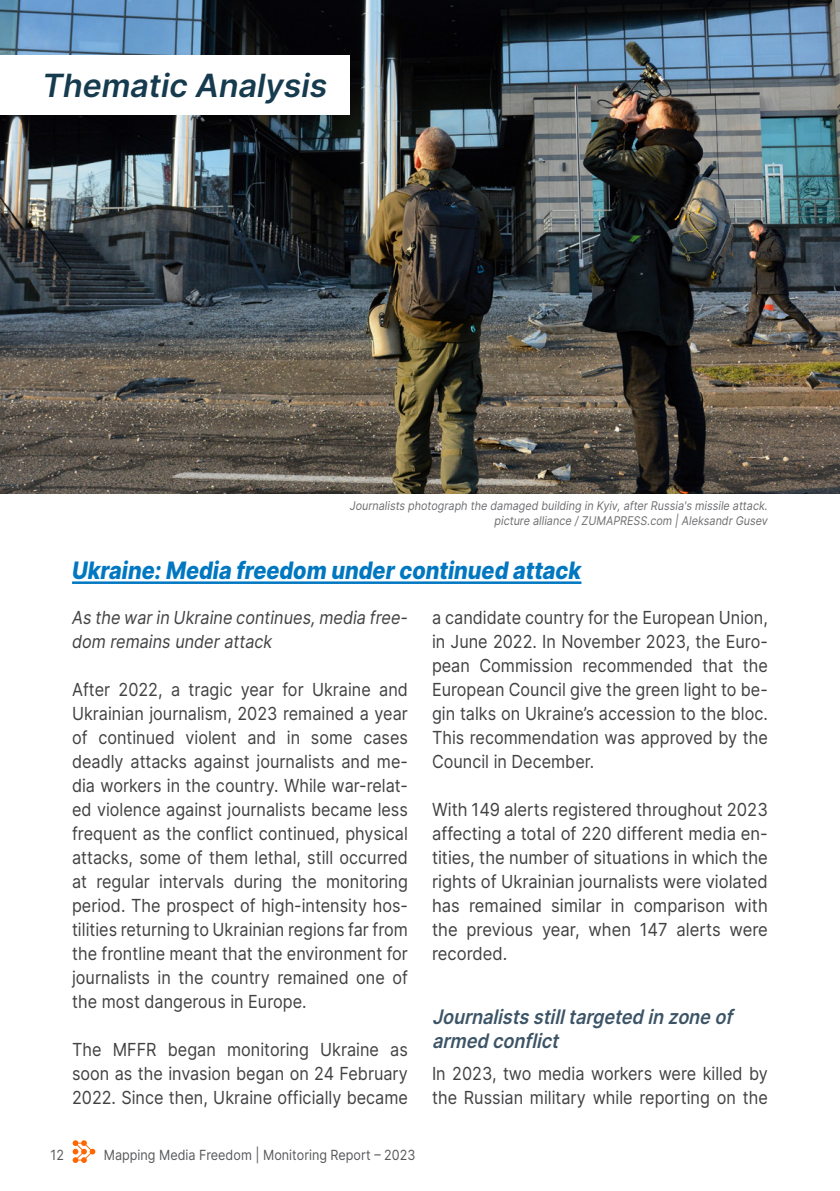
<style>
.page{position:relative;width:840px;height:1191px;background:#fff}
.page>*{position:absolute;margin:0;border:0;box-sizing:border-box;transform-origin:0 0}
.t1{font:italic 600 32px "Inter";color:#163b4e}
.t2{font:italic 800 24px "Inter";color:#0077c1;scale:.9 1}
.t3{font:italic 600 20px/24px "Inter";color:#3c5466;scale:.9 1}
.t4{font:18px/24px "Inter";color:#414042;text-align:justify;scale:.9 1}
.t5{font:18px/24px "Inter";color:#414042;text-align:justify;scale:.92 1}
.t6{font:italic 18px/24px "Inter";color:#414042;scale:.9 1}
.t7{font:14px "Inter";color:#58595b;scale:.9 1}
.BU{font:italic 12px "Inter";color:#6d6e71;scale:.9 1}
</style>
<div class="page">
<svg style="left:73px;top:1140px;width:22px;height:23px"></svg>
<img style="left:0;top:0;width:839px;height:493px">
<hr style="left:72px;top:581px;width:509px;height:3px;background:#0077c1">
<div style="left:0;top:56px;width:349px;height:59px;background:#fff"></div>
<h1 class="t1" style="left:42px;top:62px;width:287px">Thematic Analysis</h1>
<p class="BU" style="left:349px;top:497px;width:465px">Journalists photograph the damaged building in Kyiv, after Russia's missile attack.</p>
<p class="BU" style="left:494px;top:512px;width:305px">picture alliance / ZUMAPRESS.com | Aleksandr Gusev</p>
<h2 class="t2" style="left:72px;top:552px;width:567px">Ukraine: Media freedom under continued attack</h2>
<p class="t6" style="left:72px;top:605px;width:374px">As the war in Ukraine continues, media free&shy;dom remains under attack</p>
<p class="t4" style="left:72px;top:677px;width:374px">After 2022, a tragic year for Ukraine and Ukrainian journalism, 2023 remained a year of continued violent and in some cases deadly attacks against journalists and me&shy;dia workers in the country. While war-relat&shy;ed violence against journalists became less frequent as the conflict continued, physical attacks, some of them lethal, still occurred at regular intervals during the monitoring period. The prospect of high-intensity hos&shy;tilities returning to Ukrainian regions far from the frontline meant that the environment for journalists in the country remained one of the most dangerous in Europe.</p>
<p class="t4" style="left:72px;top:1037px;width:374px">The MFFR began monitoring Ukraine as soon as the invasion began on 24 February 2022. Since then, Ukraine officially became</p>
<p class="t4" style="left:432px;top:605px;width:374px">a candidate country for the European Union, in June 2022. In November 2023, the Euro&shy;pean Commission recommended that the European Council give the green light to be&shy;gin talks on Ukraine’s accession to the bloc.<br>This recommendation was approved by the Council in December.</p>
<p class="t5" style="left:432px;top:797px;width:366px">With 149 alerts registered throughout 2023 affecting a total of 220 different media en&shy;tities, the number of situations in which the rights of Ukrainian journalists were violated has remained similar in comparison with the previous year, when 147 alerts were recorded.</p>
<h3 class="t3" style="left:432px;top:1004px;width:341px">Journalistsstilltargeted inzoneof armed conflict</h3>
<p class="t4" style="left:432px;top:1061px;width:374px">In 2023, two media workers were killed by the Russian military while reporting on the</p>
<p class="t7" style="left:51px;top:1144px;width:16px">12</p>
<p class="t7" style="left:104px;top:1144px;width:347px">Mapping Media Freedom | Monitoring Report – 2023</p>
</div>
